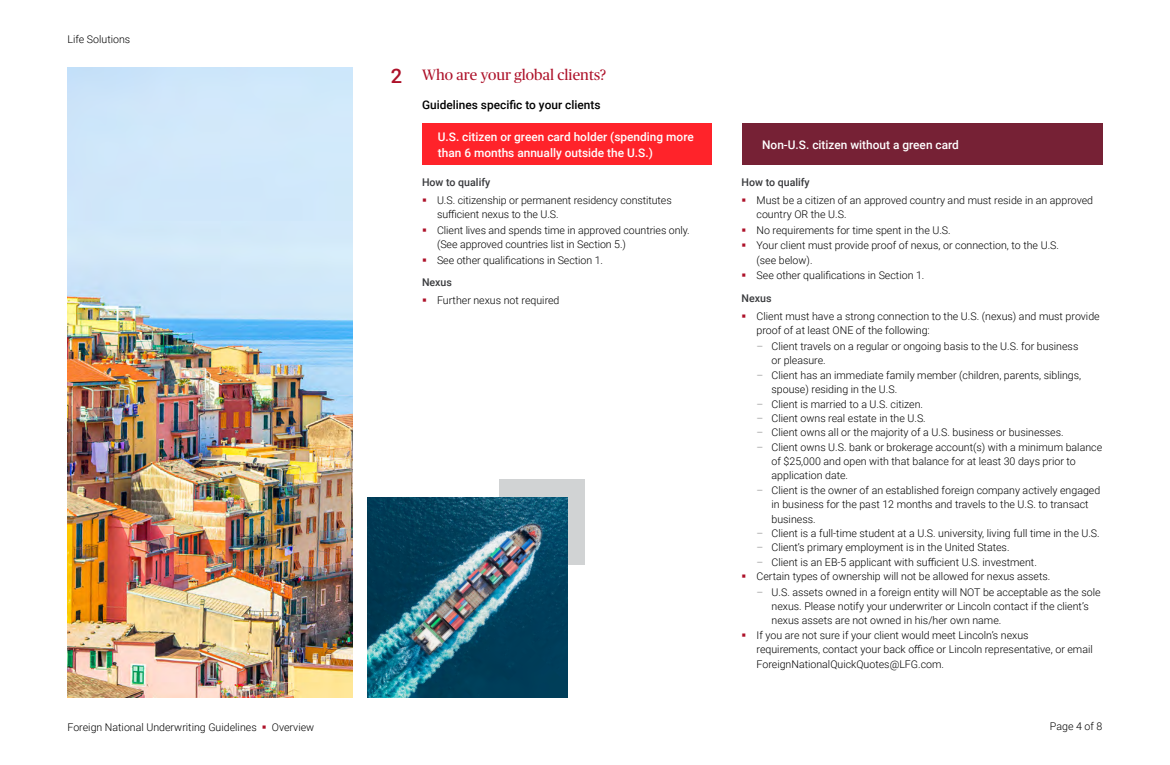
<style>
.page{position:relative;width:1170px;height:765px;background:#fff}
.page>*{position:absolute;margin:0;border:0;box-sizing:border-box;transform-origin:0 0}
.t1{font:500 20px "Roboto";color:#ad1129}
.Subheader_2{font:15px "Publico Headline";letter-spacing:.005em;color:#ad1129}
.Body_Copy{font:500 11.88px/16.2px "Roboto";color:#fff}
.Body_Copy-2{font:500 11.88px "Roboto";color:#000}
.t2{font:300 10.62px/14.4px "Roboto";color:#000}
.Table_left_Med{font:500 10.62px "Roboto";color:#393a3d}
.s1{font-weight:400;color:#aaa}
.s2{color:#ad1129}
</style>
<div class="page">
<img style="left:68px;top:68px;width:284px;height:630px">
<div style="left:499px;top:479px;width:86px;height:86px;background:#d1d3d4"></div>
<div style="left:422px;top:124px;width:290px;height:41px;background:#ff232a"></div>
<div style="left:742px;top:124px;width:360px;height:41px;background:#762135"></div>
<img style="left:368px;top:498px;width:199px;height:200px">
<p class="t2" style="left:68px;top:31px;width:64px">Life Solutions</p>
<h1 class="t1" style="left:391px;top:61px;width:13px">2</h1>
<h2 class="Subheader_2" style="left:422px;top:64px;width:186px">Who are your global clients?</h2>
<p class="Body_Copy-2" style="left:422px;top:96px;width:180px">Guidelines specific to your clients</p>
<p class="Body_Copy" style="left:438px;top:128px;width:257px">U.S. citizen or green card holder (spending more than 6 months annually outside the U.S.)</p>
<p class="Body_Copy" style="left:762px;top:136px;width:198px">Non-U.S. citizen without a green card</p>
<p class="Table_left_Med" style="left:422px;top:174px;width:70px">How to qualify</p>
<p class="t2" style="left:437px;top:192px;width:236px">U.S. citizenship or permanent residency constitutes sufficient nexus to the U.S.</p>
<p class="t2" style="left:437px;top:222px;width:254px">Client lives and spends time in approved countries only. (See approved countries list in Section 5.)</p>
<p class="t2" style="left:437px;top:252px;width:168px">See other qualifications in Section 1.</p>
<p class="Table_left_Med" style="left:422px;top:275px;width:31px">Nexus</p>
<p class="t2" style="left:437px;top:293px;width:124px">Further nexus not required</p>
<p class="Table_left_Med" style="left:742px;top:175px;width:70px">How to qualify</p>
<p class="t2" style="left:757px;top:192px;width:338px">Must be a citizen of an approved country and must reside in an approved country OR the U.S.</p>
<p class="t2" style="left:757px;top:222px;width:196px">No requirements for time spent in the U.S.</p>
<p class="t2" style="left:757px;top:238px;width:304px">Your client must provide proof of nexus, or connection, to the U.S. (see below).</p>
<p class="t2" style="left:757px;top:268px;width:169px">See other qualifications in Section 1.</p>
<p class="Table_left_Med" style="left:742px;top:291px;width:31px">Nexus</p>
<p class="t2" style="left:757px;top:309px;width:345px">Client must have a strong connection to the U.S. (nexus) and must provide proof of at least ONE of the following:</p>
<p class="t2" style="left:772px;top:339px;width:308px;text-indent:-15px"><span class="s1">–</span> Client travels on a regular or ongoing basis to the U.S. for business or pleasure.</p>
<p class="t2" style="left:772px;top:367px;width:311px;text-indent:-15px"><span class="s1">–</span> Client has an immediate family member (children, parents, siblings, spouse) residing in the U.S.</p>
<p class="t2" style="left:757px;top:396px;width:168px"><span class="s1">–</span> Client is married to a U.S. citizen.</p>
<p class="t2" style="left:757px;top:411px;width:171px"><span class="s1">–</span> Client owns real estate in the U.S.</p>
<p class="t2" style="left:757px;top:425px;width:309px"><span class="s1">–</span> Client owns all or the majority of a U.S. business or businesses.</p>
<p class="t2" style="left:772px;top:439px;width:332px;text-indent:-15px"><span class="s1">–</span> Client owns U.S. bank or brokerage account(s) with a minimum balance of $25,000 and open with that balance for at least 30 days prior to application date.</p>
<p class="t2" style="left:772px;top:482px;width:330px;text-indent:-15px"><span class="s1">–</span> Client is the owner of an established foreign company actively engaged in business for the past 12 months and travels to the U.S. to transact business.</p>
<p class="t2" style="left:757px;top:526px;width:345px"><span class="s1">–</span> Client is a full-time student at a U.S. university, living full time in the U.S.</p>
<p class="t2" style="left:757px;top:540px;width:255px"><span class="s1">–</span> Client’s primary employment is in the United States.</p>
<p class="t2" style="left:757px;top:554px;width:282px"><span class="s1">–</span> Client is an EB-5 applicant with sufficient U.S. investment.</p>
<p class="t2" style="left:757px;top:569px;width:295px">Certain types of ownership will not be allowed for nexus assets.</p>
<p class="t2" style="left:772px;top:584px;width:331px;text-indent:-15px"><span class="s1">–</span> U.S. assets owned in a foreign entity will NOT be acceptable as the sole nexus. Please notify your underwriter or Lincoln contact if the client’s nexus assets are not owned in his/her own name.</p>
<p class="t2" style="left:757px;top:627px;width:338px">If you are not sure if your client would meet Lincoln’s nexus requirements, contact your back office or Lincoln representative, or email<br>ForeignNationalQuickQuotes@LFG.com.</p>
<p class="t2" style="left:68px;top:719px;width:248px">Foreign National Underwriting Guidelines <span class="s2">▪</span> Overview</p>
<p class="t2" style="left:1050px;top:719px;width:54px">Page 4 of 8</p>
</div>
